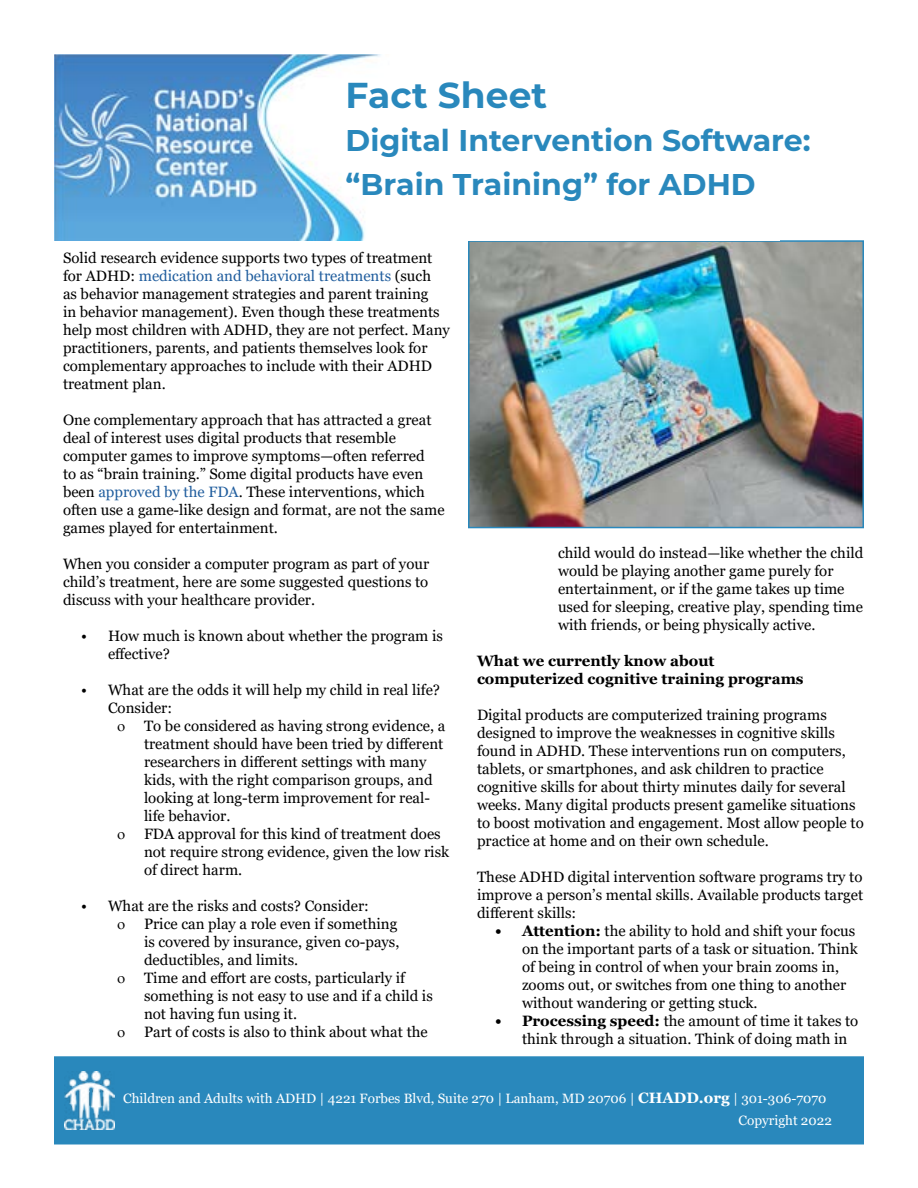
<style>
.page{position:relative;width:918px;height:1188px;background:#fff}
.page>*{position:absolute;margin:0;border:0;box-sizing:border-box;transform-origin:0 0}
.t1{font:700 36px "Montserrat";color:#2988bc}
.t2{font:700 30px/43.5px "Montserrat";color:#2988bc}
.t3{font:15px/18px "Georgia";color:#000}
.t4{font:700 15px/18px "Georgia";color:#000}
.t5{font:13.5px/21.6px "Georgia";color:#fff}
.s1{color:#215e9e}
.s2{font-weight:700}
.s3{font-weight:700;font-size:15px}
</style>
<div class="page">
<div style="left:55px;top:1057px;width:808px;height:87px;background:#2988bc"></div>
<img style="left:65px;top:1072px;width:49px;height:57px">
<div style="left:54px;top:1056px;width:810px;height:88px;border:2px solid #2988bc"></div>
<img style="left:471px;top:243px;width:390px;height:282px">
<div style="left:468px;top:240px;width:396px;height:288px;border:2px solid #2988bc"></div>
<img style="left:54px;top:54px;width:327px;height:186px">
<h1 class="t1" style="left:346px;top:69px;width:203px">Fact Sheet</h1>
<h2 class="t2" style="left:346px;top:117px;width:467px">Digital Intervention Software: “Brain Training” for ADHD</h2>
<p class="t3" style="left:63px;top:249px;width:388px">Solid research evidence supports two types of treatment for ADHD: <span class="s1">medication and behavioral treatments</span> (such<br>as behavior management strategies and parent training<br>in behavior management). Even though these treatments help most children with ADHD, they are not perfect. Many practitioners, parents, and patients themselves look for complementary approaches to include with their ADHD treatment plan.</p>
<p class="t3" style="left:63px;top:411px;width:383px">One complementary approach that has attracted a great deal of interest uses digital products that resemble computer games to improve symptoms—often referred<br>to as “brain training.” Some digital products have even been <span class="s1">approved by the FDA</span>. These interventions, which often use a game-like design and format, are not the same games played for entertainment.</p>
<p class="t3" style="left:63px;top:555px;width:368px;text-align:justify">When you consider a computer program as part of your child’s treatment, here are some suggested questions to discuss with your healthcare provider.</p>
<p class="t3" style="left:108px;top:627px;width:337px;text-indent:-27px">• How much is known about whether the program is effective?</p>
<p class="t3" style="left:108px;top:681px;width:334px;text-indent:-27px">• What are the odds it will help my child in real life?<br>Consider:</p>
<p class="t3" style="left:144px;top:717px;width:307px">To be considered as having strong evidence, a treatment should have been tried by different researchers in different settings with many kids, with the right comparison groups, and looking at long-term improvement for real&shy;life behavior.<br>FDA approval for this kind of treatment does not require strong evidence, given the low risk of direct harm.</p>
<p class="t3" style="left:144px;top:897px;width:290px;text-indent:-63px">• What are the risks and costs? Consider:<br>Price can play a role even if something<br>is covered by insurance, given co-pays, deductibles, and limits.<br>Time and effort are costs, particularly if something is not easy to use and if a child is not having fun using it.<br>Part of costs is also to think about what the</p>
<p class="t3" style="left:558px;top:544px;width:307px">child would do instead—like whether the child would be playing another game purely for entertainment, or if the game takes up time used for sleeping, creative play, spending time with friends, or being physically active.</p>
<p class="t4" style="left:477px;top:652px;width:328px">What we currently know about computerized cognitive training programs</p>
<p class="t3" style="left:477px;top:706px;width:388px">Digital products are computerized training programs designed to improve the weaknesses in cognitive skills found in ADHD. These interventions run on computers, tablets, or smartphones, and ask children to practice cognitive skills for about thirty minutes daily for several weeks. Many digital products present gamelike situations to boost motivation and engagement. Most allow people to practice at home and on their own schedule.</p>
<p class="t3" style="left:477px;top:868px;width:388px;text-align:justify">These ADHD digital intervention software programs try to improve a person’s mental skills. Available products target different skills:</p>
<p class="t3" style="left:522px;top:922px;width:337px;text-indent:-27px"><span class="s2">• Attention:</span> the ability to hold and shift your focus on the important parts of a task or situation. Think of being in control of when your brain zooms in, zooms out, or switches from one thing to another without wandering or getting stuck.</p>
<p class="t3" style="left:522px;top:1012px;width:338px;text-indent:-27px"><span class="s2">• Processing speed:</span> the amount of time it takes to think through a situation. Think of doing math in</p>
<p class="t5" style="left:739px;top:1088px;width:95px;text-indent:-616px">Children and Adults with ADHD | 4221 Forbes Blvd, Suite 270 | Lanham, MD 20706 | <span class="s3">CHADD.org</span> | 301-306-7070<br>Copyright 2022</p>
</div>
